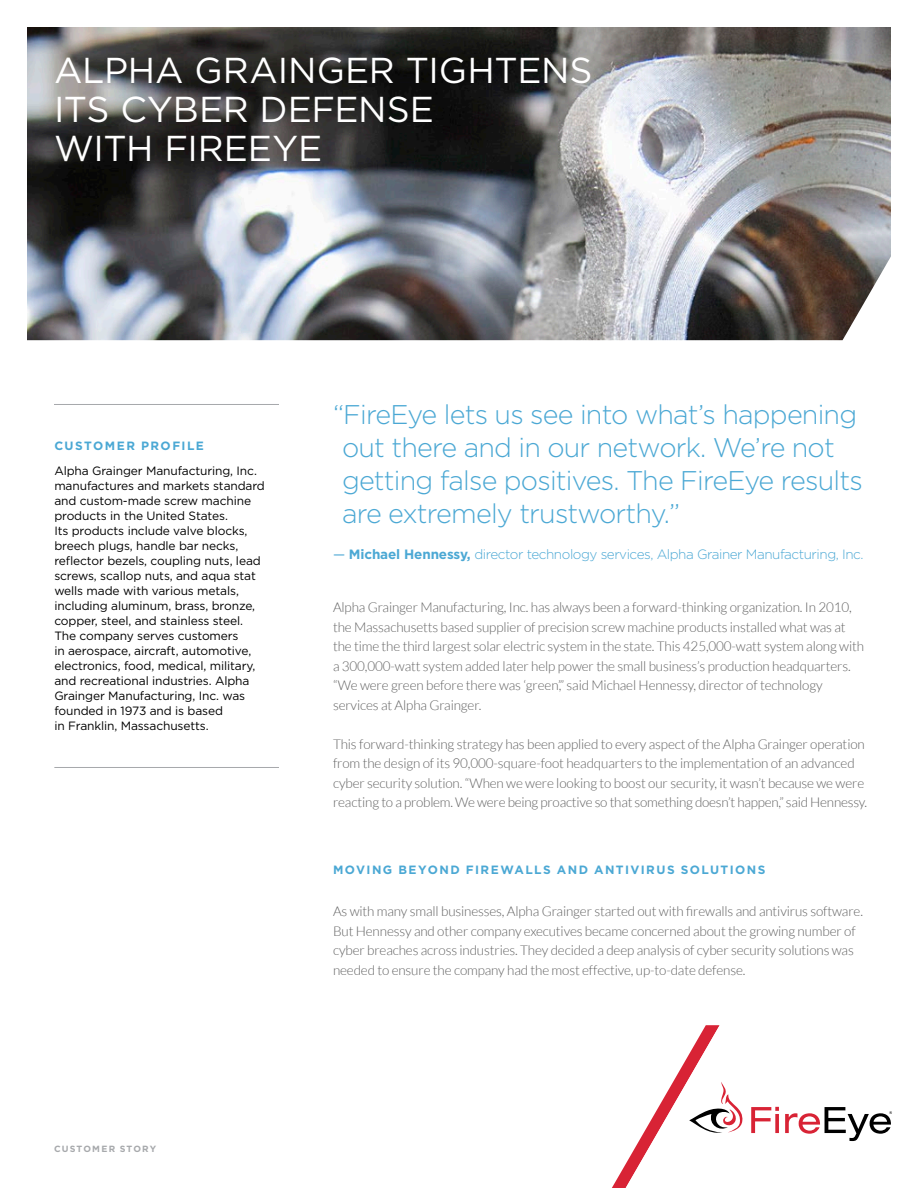
<style>
.page{position:relative;width:918px;height:1188px;background:#fff}
.page>*{position:absolute;margin:0;border:0;box-sizing:border-box;transform-origin:0 0}
.WP_Head_48_White{font:36px/39px "Gotham";letter-spacing:-.005em;color:#fff}
.FE_Pull_Quote_1{font:300 27px/33px "Gotham";letter-spacing:-.03em;color:#4ba8d4}
.FE_Body_Text{font:300 13.5px/19.5px "Lato";letter-spacing:-.01em;color:#616161}
.FE_Pull_Quote_1-2{font:300 13.5px "Gotham";letter-spacing:-.035em;color:#4ba8d4}
.FE_Sidebar_Body{font:12px/15px "Gotham";letter-spacing:-.01em;color:#000}
.Headline_8_Caps{font:700 12px "Gotham";letter-spacing:.12em;color:#4ba8d4}
.t1{font:700 9px "Gotham";letter-spacing:.13em;color:#a7a9ac}
.s1{font-weight:400}
.s2{font-weight:700}
</style>
<div class="page">
<svg style="left:751px;top:1107px;width:28px;height:26px"></svg>
<svg style="left:612px;top:1025px;width:131px;height:163px"></svg>
<svg style="left:785px;top:1107px;width:107px;height:34px"></svg>
<img style="left:27px;top:27px;width:864px;height:313px">
<hr style="left:54px;top:404px;width:225px;height:1px;background:#a7a9ac">
<hr style="left:54px;top:767px;width:225px;height:1px;background:#a7a9ac">
<p class="WP_Head_48_White" style="left:54px;top:50px;width:540px">ALPHA GRAINGER TIGHTENS<br>ITS CYBER DEFENSE<br>WITH FIREEYE</p>
<p class="Headline_8_Caps" style="left:54px;top:437px;width:151px">CUSTOMER PROFILE</p>
<p class="FE_Sidebar_Body" style="left:54px;top:463px;width:212px">Alpha Grainger Manufacturing, Inc. manufactures and markets standard and custom-made screw machine products in the United States.<br>Its products include valve blocks, breech plugs, handle bar necks, reflector bezels, coupling nuts, lead screws, scallop nuts, and aqua stat wells made with various metals, including aluminum, brass, bronze, copper, steel, and stainless steel.<br>The company serves customers<br>in aerospace, aircraft, automotive, electronics, food, medical, military, and recreational industries. Alpha Grainger Manufacturing, Inc. was founded in 1973 and is based<br>in Franklin, Massachusetts.</p>
<p class="t1" style="left:54px;top:1143px;width:104px">CUSTOMER STORY</p>
<p class="FE_Pull_Quote_1" style="left:342px;top:397px;width:522px;text-indent:-9px">“FireEye lets us see into what’s happening out there and in our network. We’re not getting false positives. The FireEye results are extremely trustworthy.”</p>
<p class="FE_Pull_Quote_1-2" style="left:333px;top:546px;width:532px"><span class="s1">—</span> <span class="s2">Michael Hennessy,</span> director technology services, Alpha Grainer Manufacturing, Inc.</p>
<p class="FE_Body_Text" style="left:333px;top:598px;width:533px">Alpha Grainger Manufacturing, Inc. has always been a forward-thinking organization. In 2010, the Massachusetts based supplier of precision screw machine products installed what was at the time the third largest solar electric system in the state. This 425,000-watt system along with a 300,000-watt system added later help power the small business’s production headquarters. “We were green before there was ‘green’,” said Michael Hennessy, director of technology services at Alpha Grainger.</p>
<p class="FE_Body_Text" style="left:333px;top:734px;width:536px">This forward-thinking strategy has been applied to every aspect of the Alpha Grainger operation from the design of its 90,000-square-foot headquarters to the implementation of an advanced cyber security solution. “When we were looking to boost our security, it wasn’t because we were reacting to a problem. We were being proactive so that something doesn’t happen,” said Hennessy.</p>
<p class="Headline_8_Caps" style="left:333px;top:862px;width:434px">MOVING BEYOND FIREWALLS AND ANTIVIRUS SOLUTIONS</p>
<p class="FE_Body_Text" style="left:333px;top:902px;width:532px">As with many small businesses, Alpha Grainger started out with firewalls and antivirus software.<br>But Hennessy and other company executives became concerned about the growing number of cyber breaches across industries. They decided a deep analysis of cyber security solutions was needed to ensure the company had the most effective, up-to-date defense.</p>
</div>
